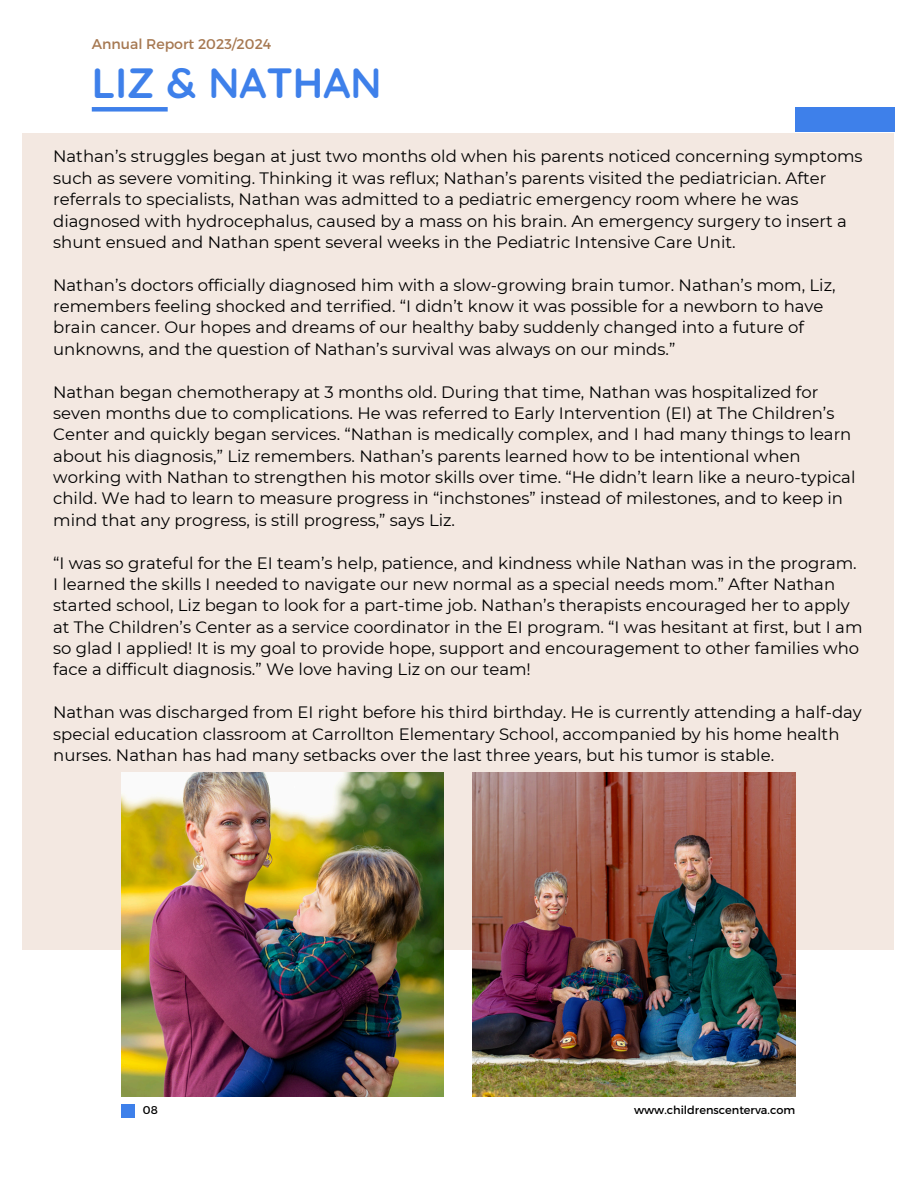
<style>
.page{position:relative;width:918px;height:1188px;background:#fff}
.page>*{position:absolute;margin:0;border:0;box-sizing:border-box;transform-origin:0 0}
.t1{font:700 42.3px "Quicksand";color:#3e80ea}
.t2{font:16.5px/21.3px "Montserrat";color:#000}
.t3{font:14.1px "Montserrat";color:#a67851}
.t4{font:11.25px "Montserrat";color:#000}
</style>
<div class="page">
<div style="left:122px;top:1104px;width:13px;height:13px;background:#3e80ea"></div>
<div style="left:92px;top:107px;width:76px;height:5px;background:#3e80ea"></div>
<div style="left:22px;top:134px;width:872px;height:816px;background:#f3e8e1"></div>
<div style="left:795px;top:107px;width:99px;height:24px;background:#3e80ea"></div>
<img style="left:122px;top:772px;width:322px;height:324px">
<img style="left:472px;top:772px;width:323px;height:324px">
<h2 class="t3" style="left:92px;top:35px;width:181px">Annual Report 2023/2024</h2>
<p class="t1" style="left:92px;top:56px;width:291px">LIZ &amp; NATHAN</p>
<h2 class="t2" style="left:53px;top:146px;width:811px">Nathan’s struggles began at just two months old when his parents noticed concerning symptoms such as severe vomiting. Thinking it was reflux; Nathan’s parents visited the pediatrician. After referrals to specialists, Nathan was admitted to a pediatric emergency room where he was diagnosed with hydrocephalus, caused by a mass on his brain. An emergency surgery to insert a shunt ensued and Nathan spent several weeks in the Pediatric Intensive Care Unit.</h2>
<h2 class="t2" style="left:53px;top:274px;width:784px">Nathan’s doctors officially diagnosed him with a slow-growing brain tumor. Nathan’s mom, Liz, remembers feeling shocked and terrified. “I didn’t know it was possible for a newborn to have brain cancer. Our hopes and dreams of our healthy baby suddenly changed into a future of unknowns, and the question of Nathan’s survival was always on our minds.”</h2>
<h2 class="t2" style="left:53px;top:381px;width:804px">Nathan began chemotherapy at 3 months old. During that time, Nathan was hospitalized for seven months due to complications. He was referred to Early Intervention (EI) at The Children’s Center and quickly began services. “Nathan is medically complex, and I had many things to learn about his diagnosis,” Liz remembers. Nathan’s parents learned how to be intentional when working with Nathan to strengthen his motor skills over time. “He didn’t learn like a neuro-typical child. We had to learn to measure progress in “inchstones” instead of milestones, and to keep in mind that any progress, is still progress,” says Liz.</h2>
<h2 class="t2" style="left:53px;top:552px;width:811px">“I was so grateful for the EI team’s help, patience, and kindness while Nathan was in the program.<br>I learned the skills I needed to navigate our new normal as a special needs mom.” After Nathan started school, Liz began to look for a part-time job. Nathan’s therapists encouraged her to apply at The Children’s Center as a service coordinator in the EI program. “I was hesitant at first, but I am so glad I applied! It is my goal to provide hope, support and encouragement to other families who face a difficult diagnosis.” We love having Liz on our team!</h2>
<p class="t2" style="left:53px;top:702px;width:810px">Nathan was discharged from EI right before his third birthday. He is currently attending a half-day special education classroom at Carrollton Elementary School, accompanied by his home health nurses. Nathan has had many setbacks over the last three years, but his tumor is stable.</p>
<h1 class="t4" style="left:143px;top:1103px;width:16px">08</h1>
<h3 class="t4" style="left:634px;top:1103px;width:163px">www.childrenscenterva.com</h3>
</div>
